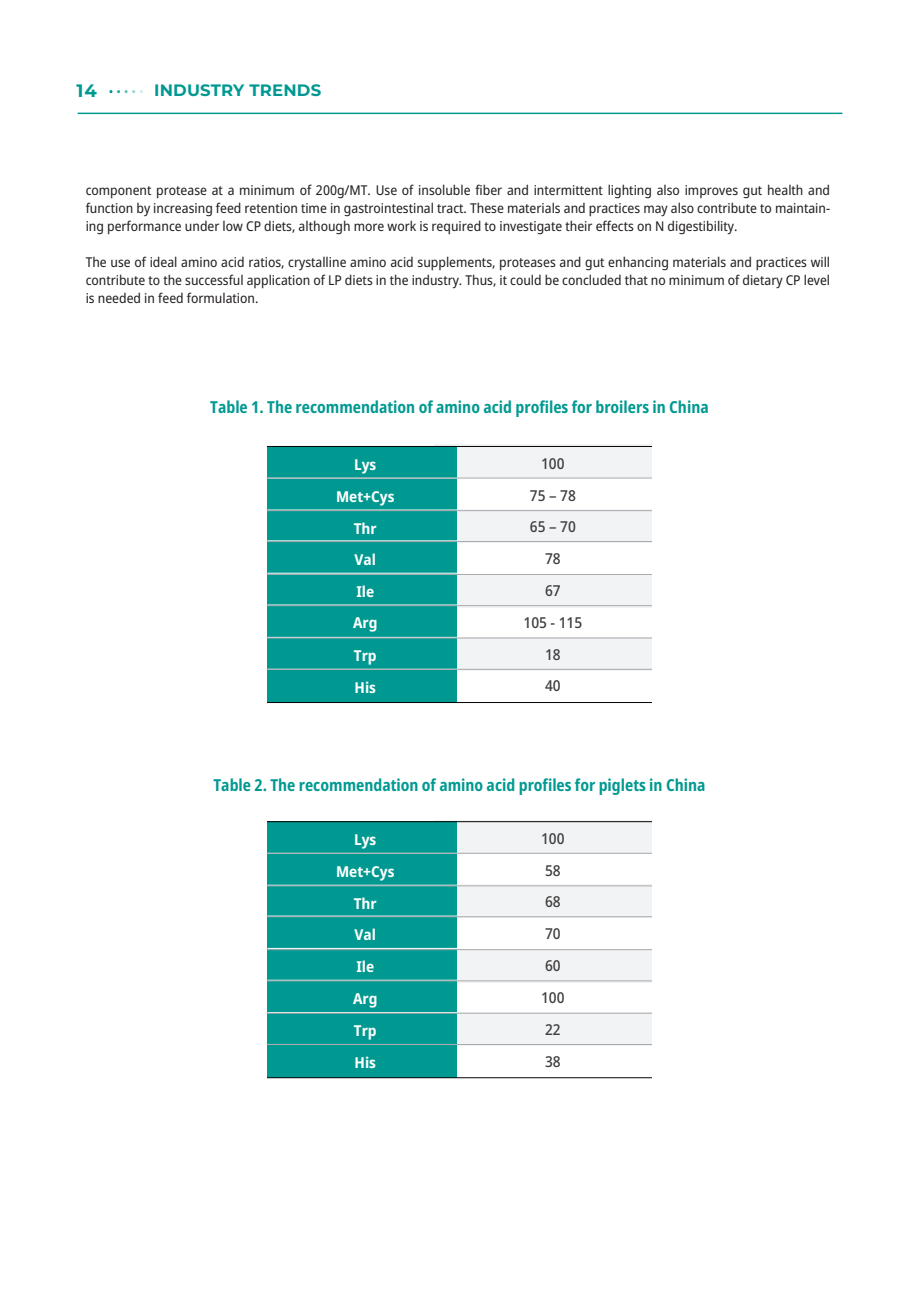
<style>
.page{position:relative;width:919px;height:1289px;background:#fff}
.page>*{position:absolute;margin:0;border:0;box-sizing:border-box;transform-origin:0 0}
.t1{font:700 18px "Montserrat";color:#009991}
.t2{font:700 condensed 16.5px "Noto Sans";color:#009991}
.t3{font:700 16.5px "Montserrat";letter-spacing:.01em;color:#009991}
.t4{font:700 semi-condensed 15px/31.8px "Noto Sans";color:#fff;text-align:center}
.t5{font:500 semi-condensed 15px/31.8px "Noto Sans";color:#3e3e3f;text-align:center}
.t6{font:semi-condensed 13.5px/18px "Noto Sans";color:#221e1f;text-align:justify}
</style>
<div class="page">
<hr style="left:78px;top:113px;width:764px;height:1px;background:#009991">
<svg style="left:109px;top:90px;width:34px;height:3px"></svg>
<div style="left:434px;top:444px;width:218px;height:34px;background:#f2f3f4"></div>
<div style="left:434px;top:509px;width:218px;height:34px;background:#f2f3f4"></div>
<div style="left:434px;top:574px;width:218px;height:33px;background:#f2f3f4"></div>
<div style="left:434px;top:636px;width:218px;height:34px;background:#f2f3f4"></div>
<div style="left:267px;top:446px;width:190px;height:257px;background:#009991"></div>
<hr style="left:267px;top:509px;width:190px;height:1px;background:#fff">
<hr style="left:267px;top:540px;width:190px;height:1px;background:#fff">
<hr style="left:267px;top:573px;width:190px;height:1px;background:#fff">
<hr style="left:267px;top:604px;width:190px;height:1px;background:#fff">
<hr style="left:267px;top:446px;width:385px;height:1px;background:#040503">
<hr style="left:267px;top:478px;width:385px;height:1px;background:#a8a9ad">
<hr style="left:267px;top:510px;width:385px;height:1px;background:#a8a9ad">
<hr style="left:267px;top:541px;width:385px;height:1px;background:#a8a9ad">
<hr style="left:267px;top:574px;width:385px;height:1px;background:#a8a9ad">
<hr style="left:267px;top:605px;width:385px;height:1px;background:#a8a9ad">
<hr style="left:267px;top:637px;width:385px;height:1px;background:#a8a9ad">
<hr style="left:267px;top:669px;width:385px;height:1px;background:#a8a9ad">
<hr style="left:267px;top:702px;width:385px;height:1px;background:#040503">
<div style="left:434px;top:819px;width:218px;height:34px;background:#f2f3f4"></div>
<div style="left:434px;top:884px;width:218px;height:34px;background:#f2f3f4"></div>
<div style="left:434px;top:949px;width:218px;height:33px;background:#f2f3f4"></div>
<div style="left:434px;top:1011px;width:218px;height:34px;background:#f2f3f4"></div>
<div style="left:267px;top:821px;width:190px;height:257px;background:#009991"></div>
<hr style="left:267px;top:884px;width:190px;height:1px;background:#fff">
<hr style="left:267px;top:915px;width:190px;height:1px;background:#fff">
<hr style="left:267px;top:948px;width:190px;height:1px;background:#fff">
<hr style="left:267px;top:979px;width:190px;height:1px;background:#fff">
<hr style="left:267px;top:821px;width:385px;height:1px;background:#040503">
<hr style="left:267px;top:853px;width:385px;height:1px;background:#a8a9ad">
<hr style="left:267px;top:885px;width:385px;height:1px;background:#a8a9ad">
<hr style="left:267px;top:916px;width:385px;height:1px;background:#a8a9ad">
<hr style="left:267px;top:949px;width:385px;height:1px;background:#a8a9ad">
<hr style="left:267px;top:980px;width:385px;height:1px;background:#a8a9ad">
<hr style="left:267px;top:1012px;width:385px;height:1px;background:#a8a9ad">
<hr style="left:267px;top:1044px;width:385px;height:1px;background:#a8a9ad">
<hr style="left:267px;top:1077px;width:385px;height:1px;background:#040503">
<h1 class="t1" style="left:77px;top:77px;width:22px">14</h1>
<p class="t3" style="left:154px;top:79px;width:168px">INDUSTRY TRENDS</p>
<p class="t6" style="left:86px;top:181px;width:746px">component protease at a minimum of 200g/MT. Use of insoluble fiber and intermittent lighting also improves gut health and function by increasing feed retention time in gastrointestinal tract. These materials and practices may also contribute to maintain&shy;ing performance under low CP diets, although more work is required to investigate their effects on N digestibility.</p>
<p class="t6" style="left:86px;top:253px;width:746px">The use of ideal amino acid ratios, crystalline amino acid supplements, proteases and gut enhancing materials and practices will contribute to the successful application of LP diets in the industry. Thus, it could be concluded that no minimum of dietary CP level is needed in feed formulation.</p>
<p class="t2" style="left:210px;top:395px;width:500px">Table 1. The recommendation of amino acid profiles for broilers in China</p>
<p class="t4" style="left:336px;top:449px;width:60px">Lys<br>Met+Cys<br>Thr<br>Val<br>Ile<br>Arg<br>Trp<br>His</p>
<p class="t5" style="left:523px;top:448px;width:60px">100<br>75 – 78<br>65 – 70<br>78<br>67<br>105 - 115<br>18<br>40</p>
<p class="t2" style="left:213px;top:772px;width:493px">Table 2. The recommendation of amino acid profiles for piglets in China</p>
<p class="t4" style="left:336px;top:824px;width:60px">Lys<br>Met+Cys<br>Thr<br>Val<br>Ile<br>Arg<br>Trp<br>His</p>
<p class="t5" style="left:541px;top:823px;width:25px;text-align:left">100<br>58<br>68<br>70<br>60<br>100<br>22<br>38</p>
</div>
